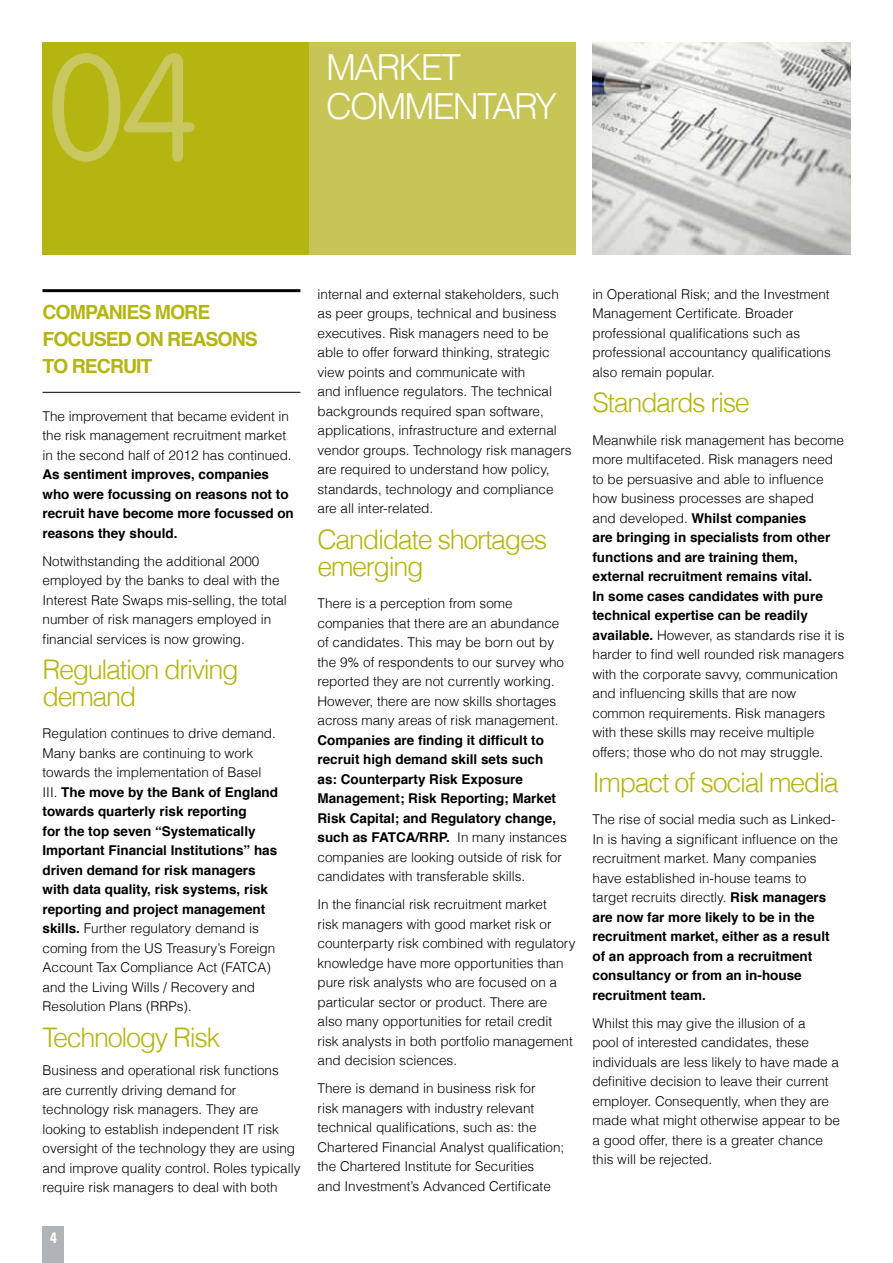
<style>
.page{position:relative;width:893px;height:1263px;background:#fff}
.page>*{position:absolute;margin:0;border:0;box-sizing:border-box;transform-origin:0 0}
.t1{font:100 150px "VAG Rounded";color:#c9c860}
.t2{font:300 36px/39px "Helvetica";letter-spacing:-.05em;color:#fff}
.t3{font:300 27px/27px "Helvetica";letter-spacing:-.05em;color:#b5b512}
.t4{font:700 19.5px/27px "Helvetica";letter-spacing:-.05em;color:#b5b512}
.t5{font:700 condensed 15px "Univers";color:#fff}
.t6{font:300 13.5px/19.5px "Helvetica";color:#000}
.t7{font:700 13.5px/19.5px "Helvetica";color:#000}
.s1{font-weight:700}
</style>
<div class="page">
<div style="left:309px;top:43px;width:266px;height:212px;background:#c6c555"></div>
<div style="left:43px;top:43px;width:266px;height:212px;background:#b5b512"></div>
<hr style="left:43px;top:289px;width:257px;height:3px;background:#000">
<hr style="left:43px;top:392px;width:257px;height:1px;background:#000">
<div style="left:43px;top:1227px;width:21px;height:36px;background:#b1b4b6"></div>
<img style="left:592px;top:43px;width:258px;height:211px">
<h1 class="t1" style="left:46px;top:23px;width:155px">04</h1>
<h2 class="t2" style="left:326px;top:46px;width:233px">MARKET<br>COMMENTARY</h2>
<h3 class="t4" style="left:43px;top:299px;width:217px">Companies more focused on reasons to recruit</h3>
<p class="t6" style="left:43px;top:405px;width:251px">The improvement that became evident in the risk management recruitment market in the second half of 2012 has continued.</p>
<p class="t7" style="left:43px;top:465px;width:253px">As sentiment improves, companies who were focussing on reasons not to recruit have become more focussed on reasons they should.</p>
<p class="t6" style="left:43px;top:550px;width:246px">Notwithstanding the additional 2000 employed by the banks to deal with the Interest Rate Swaps mis-selling, the total number of risk managers employed in financial services is now growing.</p>
<h3 class="t3" style="left:43px;top:655px;width:198px">Regulation driving demand</h3>
<p class="t6" style="left:43px;top:723px;width:237px">Regulation continues to drive demand.<br>Many banks are continuing to work towards the implementation of Basel III. <span class="s1">The move by the Bank of England towards quarterly risk reporting<br>for the top seven “Systematically Important Financial Institutions” has driven demand for risk managers with data quality, risk systems, risk reporting and project management skills.</span> Further regulatory demand is coming from the US Treasury’s Foreign Account Tax Compliance Act (FATCA) and the Living Wills / Recovery and Resolution Plans (RRPs).</p>
<h3 class="t3" style="left:43px;top:1023px;width:179px">Technology Risk</h3>
<p class="t6" style="left:43px;top:1060px;width:259px">Business and operational risk functions are currently driving demand for technology risk managers. They are looking to establish independent IT risk oversight of the technology they are using and improve quality control. Roles typically require risk managers to deal with both</p>
<p class="t5" style="left:50px;top:1228px;width:8px">4</p>
<p class="t6" style="left:317px;top:284px;width:256px">internal and external stakeholders, such as peer groups, technical and business executives. Risk managers need to be able to offer forward thinking, strategic view points and communicate with<br>and influence regulators. The technical backgrounds required span software, applications, infrastructure and external vendor groups. Technology risk managers are required to understand how policy, standards, technology and compliance are all inter-related.</p>
<h3 class="t3" style="left:317px;top:524px;width:231px">Candidate shortages emerging</h3>
<p class="t6" style="left:317px;top:593px;width:248px">There is a perception from some companies that there are an abundance of candidates. This may be born out by the 9% of respondents to our survey who reported they are not currently working.<br>However, there are now skills shortages across many areas of risk management.</p>
<p class="t7" style="left:317px;top:730px;width:240px">Companies are finding it difficult to recruit high demand skill sets such as: Counterparty Risk Exposure<br>Management; Risk Reporting; Market<br>Risk Capital; and Regulatory change, such as FATCA/RRP</p>
<p class="t6" style="left:317px;top:827px;width:251px;text-indent:129px"><span class="s1">.</span> In many instances companies are looking outside of risk for candidates with transferable skills.</p>
<p class="t6" style="left:317px;top:894px;width:259px">In the financial risk recruitment market<br>risk managers with good market risk or counterparty risk combined with regulatory knowledge have more opportunities than pure risk analysts who are focused on a particular sector or product. There are also many opportunities for retail credit risk analysts in both portfolio management and decision sciences.</p>
<p class="t6" style="left:317px;top:1078px;width:248px">There is demand in business risk for<br>risk managers with industry relevant technical qualifications, such as: the Chartered Financial Analyst qualification; the Chartered Institute for Securities<br>and Investment’s Advanced Certificate</p>
<p class="t6" style="left:592px;top:283px;width:240px">in Operational Risk; and the Investment Management Certificate. Broader professional qualifications such as professional accountancy qualifications also remain popular.</p>
<h3 class="t3" style="left:592px;top:388px;width:159px">Standards rise</h3>
<p class="t6" style="left:592px;top:429px;width:254px">Meanwhile risk management has become more multifaceted. Risk managers need to be persuasive and able to influence how business processes are shaped<br>and developed. <span class="s1">Whilst companies<br>are bringing in specialists from other functions and are training them, external recruitment remains vital.<br>In some cases candidates with pure technical expertise can be readily available.</span> However, as standards rise it is harder to find well rounded risk managers with the corporate savvy, communication and influencing skills that are now common requirements. Risk managers with these skills may receive multiple offers; those who do not may struggle.</p>
<h3 class="t3" style="left:592px;top:768px;width:248px">Impact of social media</h3>
<p class="t6" style="left:592px;top:809px;width:247px">The rise of social media such as Linked-In is having a significant influence on the recruitment market. Many companies have established in-house teams to target recruits directly. <span class="s1">Risk managers are now far more likely to be in the recruitment market, either as a result of an approach from a recruitment consultancy or from an in-house recruitment team.</span></p>
<p class="t6" style="left:592px;top:1013px;width:249px">Whilst this may give the illusion of a<br>pool of interested candidates, these individuals are less likely to have made a definitive decision to leave their current employer. Consequently, when they are made what might otherwise appear to be a good offer, there is a greater chance this will be rejected.</p>
</div>
